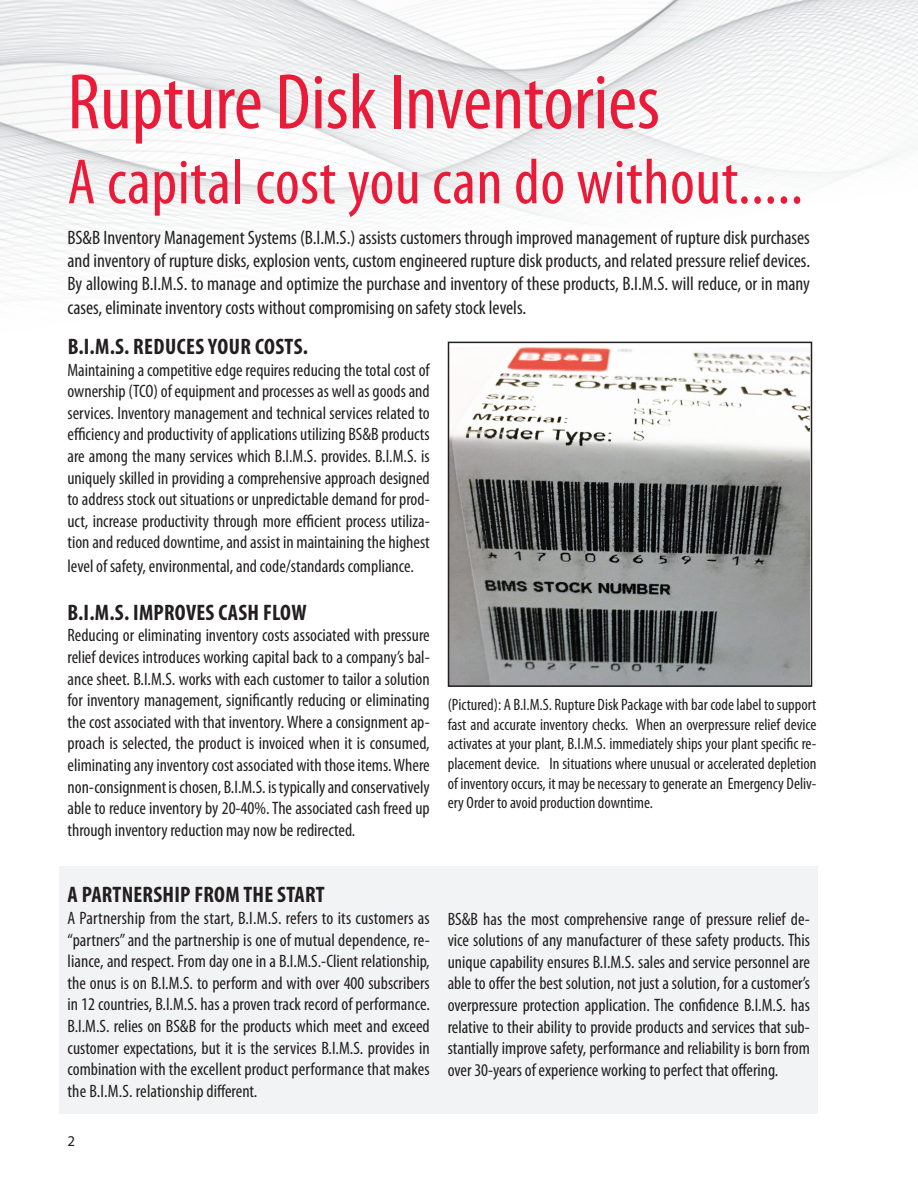
<style>
.page{position:relative;width:918px;height:1188px;background:#fff}
.page>*{position:absolute;margin:0;border:0;box-sizing:border-box;transform-origin:0 0}
.t1{font:condensed 79.5px "Myriad Pro";color:#e91b38}
.t2{font:condensed 64.5px "Myriad Pro";letter-spacing:.01em;color:#e91b38}
.header1{font:700 condensed 22.5px "Myriad Pro";letter-spacing:.01em;color:#231f20}
.t3{font:condensed 19.5px/23.4px "Myriad Pro";color:#231f20;text-align:justify}
.t4{font:condensed 18px/21.6px "Myriad Pro";color:#231f20;text-align:justify}
.t5{font:condensed 16.5px/19.6px "Myriad Pro";color:#231f20;text-align:justify}
.t6{font:15px "Myriad Pro";color:#231f20}
</style>
<div class="page">
<img style="left:0;top:0;width:918px;height:687px">
<div style="left:59px;top:866px;width:759px;height:248px;background:#f2f3f4"></div>
<img style="left:451px;top:348px;width:358px;height:336px">
<div style="left:448px;top:342px;width:364px;height:345px;border:2px solid #231f20"></div>
<p class="t1" style="left:68px;top:54px;width:594px">Rupture Disk Inventories</p>
<p class="t2" style="left:68px;top:143px;width:737px">A capital cost you can do without.....</p>
<p class="t3" style="left:68px;top:225px;width:744px">BS&amp;B Inventory Management Systems (B.I.M.S.) assists customers through improved management of rupture disk purchases and inventory of rupture disks, explosion vents, custom engineered rupture disk products, and related pressure relief devices.<br>By allowing B.I.M.S. to manage and optimize the purchase and inventory of these products, B.I.M.S. will reduce, or in many cases, eliminate inventory costs without compromising on safety stock levels.</p>
<p class="header1" style="left:68px;top:333px;width:242px">B.I.M.S. REDUCES YOUR COSTS.</p>
<p class="t4" style="left:68px;top:359px;width:364px">Maintaining a competitive edge requires reducing the total cost of ownership (TCO) of equipment and processes as well as goods and services. Inventory management and technical services related to efficiency and productivity of applications utilizing BS&amp;B products are among the many services which B.I.M.S. provides. B.I.M.S. is uniquely skilled in providing a comprehensive approach designed to address stock out situations or unpredictable demand for prod&shy;uct, increase productivity through more efficient process utiliza&shy;tion and reduced downtime, and assist in maintaining the highest</p>
<p class="t4" style="left:68px;top:555px;width:348px">level of safety, environmental, and code/standards compliance.</p>
<p class="header1" style="left:68px;top:598px;width:241px">B.I.M.S. IMPROVES CASH FLOW</p>
<p class="t4" style="left:68px;top:624px;width:364px">Reducing or eliminating inventory costs associated with pressure relief devices introduces working capital back to a company’s bal&shy;ance sheet. B.I.M.S. works with each customer to tailor a solution for inventory management, significantly reducing or eliminating the cost associated with that inventory. Where a consignment ap&shy;proach is selected, the product is invoiced when it is consumed, eliminating any inventory cost associated with those items. Where non-consignment is chosen, B.I.M.S. is typically and conservatively able to reduce inventory by 20-40%. The associated cash freed up through inventory reduction may now be redirected.</p>
<p class="t5" style="left:448px;top:695px;width:370px">(Pictured): A B.I.M.S. Rupture Disk Package with bar code label to support fast and accurate inventory checks. When an overpressure relief device activates at your plant, B.I.M.S. immediately ships your plant specific re&shy;placement device. In situations where unusual or accelerated depletion of inventory occurs, it may be necessary to generate an Emergency Deliv&shy;ery Order to avoid production downtime.</p>
<p class="header1" style="left:68px;top:881px;width:259px">A PARTNERSHIP FROM THE START</p>
<p class="t4" style="left:68px;top:907px;width:364px">A Partnership from the start, B.I.M.S. refers to its customers as “partners” and the partnership is one of mutual dependence, re&shy;liance, and respect. From day one in a B.I.M.S.-Client relationship, the onus is on B.I.M.S. to perform and with over 400 subscribers in 12 countries, B.I.M.S. has a proven track record of performance.<br>B.I.M.S. relies on BS&amp;B for the products which meet and exceed customer expectations, but it is the services B.I.M.S. provides in combination with the excellent product performance that makes the B.I.M.S. relationship different.</p>
<p class="t4" style="left:448px;top:908px;width:364px">BS&amp;B has the most comprehensive range of pressure relief de&shy;vice solutions of any manufacturer of these safety products. This unique capability ensures B.I.M.S. sales and service personnel are able to offer the best solution, not just a solution, for a customer’s overpressure protection application. The confidence B.I.M.S. has relative to their ability to provide products and services that sub&shy;stantially improve safety, performance and reliability is born from over 30-years of experience working to perfect that offering.</p>
<p class="t6" style="left:68px;top:1131px;width:9px">2</p>
</div>
